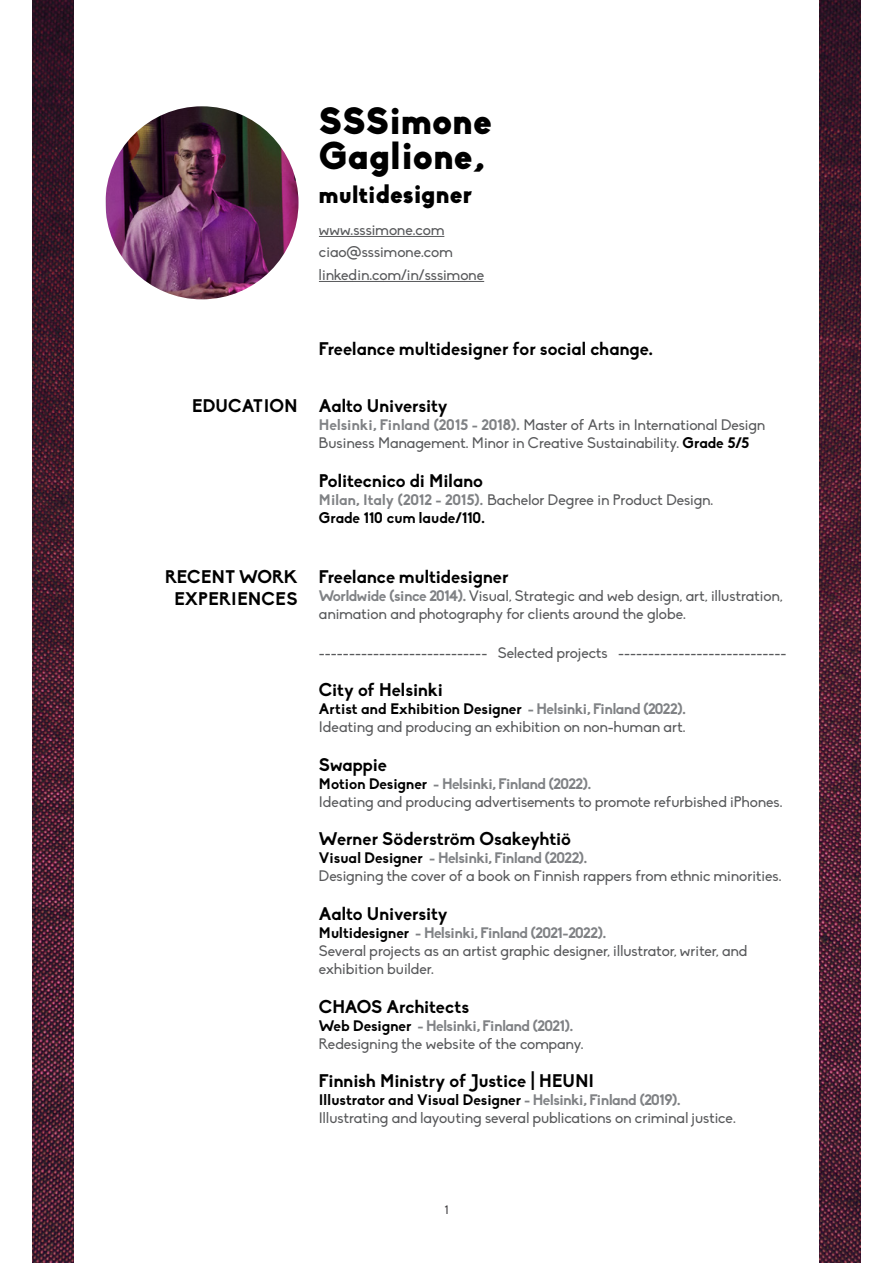
<style>
.page{position:relative;width:893px;height:1263px;background:#fff}
.page>*{position:absolute;margin:0;border:0;box-sizing:border-box;transform-origin:0 0}
.t1{font:900 37.5px/34.5px "Biko";color:#000}
.t2{font:900 25.5px "Biko";color:#000}
.t3{font:700 18px/21.6px "Biko";color:#000;text-align:center}
.t4{font:15px/18px "Biko";color:#58595b}
.t5{font:12px "Biko";color:#414042}
.s1{font-size:24px}
.s2{font-weight:700;color:#808285}
.s3{font-weight:700;color:#000}
</style>
<div class="page">
<hr style="left:319px;top:236px;width:125px;height:1px;background:#58595b">
<hr style="left:319px;top:281px;width:165px;height:1px;background:#58595b">
<img style="left:33px;top:1px;width:41px;height:1261px">
<img style="left:819px;top:1px;width:41px;height:1261px">
<img style="left:105px;top:106px;width:193px;height:193px;border-radius:97px">
<h1 class="t1" style="left:319px;top:104px;width:174px">SSSimone<br>Gaglione,</h1>
<h2 class="t2" style="left:319px;top:179px;width:155px"><span class="s1">multi</span>designer</h2>
<p class="t4" style="left:319px;top:219px;width:167px;line-height:22.5px">www.sssimone.com ciao@sssimone.com linkedin.com/in/sssimone</p>
<p class="t3" style="left:319px;top:338px;width:335px">Freelance multidesigner for social change.</p>
<p class="t3" style="left:192px;top:395px;width:257px">EDUCATION Aalto University</p>
<p class="t4" style="left:319px;top:416px;width:448px"><span class="s2">Helsinki, Finland (2015 - 2018).</span> Master of Arts in International Design<br>Business Management. Minor in Creative Sustainability. <span class="s3">Grade 5/5</span></p>
<p class="t3" style="left:319px;top:470px;width:166px">Politecnico di Milano</p>
<p class="t4" style="left:319px;top:491px;width:396px"><span class="s2">Milan, Italy (2012 - 2015).</span> Bachelor Degree in Product Design.<br><span class="s3">Grade 110 cum laude/110.</span></p>
<p class="t3" style="left:165px;top:566px;width:134px">RECENT WORK<br>EXPERIENCES</p>
<p class="t3" style="left:319px;top:566px;width:191px">Freelance multidesigner</p>
<p class="t4" style="left:319px;top:587px;width:465px"><span class="s2">Worldwide (since 2014).</span> Visual, Strategic and web design, art, illustration, animation and photography for clients around the globe.</p>
<p class="t4" style="left:319px;top:644px;width:469px">---------------------------- Selected projects ----------------------------</p>
<p class="t3" style="left:319px;top:679px;width:125px">City of Helsinki</p>
<p class="t4" style="left:319px;top:700px;width:368px"><span class="s3">Artist and Exhibition Designer</span> <span class="s2">- Helsinki, Finland (2022).<br></span>Ideating and producing an exhibition on non-human art.</p>
<p class="t3" style="left:319px;top:754px;width:70px">Swappie</p>
<p class="t4" style="left:319px;top:775px;width:465px"><span class="s3">Motion Designer</span> <span class="s2">- Helsinki, Finland (2022).<br></span>Ideating and producing advertisements to promote refurbished iPhones.</p>
<p class="t3" style="left:319px;top:828px;width:254px">Werner Söderström Osakeyhtiö</p>
<p class="t4" style="left:319px;top:849px;width:464px"><span class="s3">Visual Designer</span> <span class="s2">- Helsinki, Finland (2022).<br></span>Designing the cover of a book on Finnish rappers from ethnic minorities.</p>
<p class="t3" style="left:319px;top:903px;width:130px">Aalto University</p>
<p class="t4" style="left:319px;top:924px;width:430px"><span class="s3">Multidesigner</span> <span class="s2">- Helsinki, Finland (2021-2022).<br></span>Several projects as an artist graphic designer, illustrator, writer, and exhibition builder.</p>
<p class="t3" style="left:319px;top:996px;width:152px">CHAOS Architects</p>
<p class="t4" style="left:319px;top:1017px;width:266px"><span class="s3">Web Designer</span> <span class="s2">- Helsinki, Finland (2021).<br></span>Redesigning the website of the company.</p>
<p class="t3" style="left:319px;top:1070px;width:277px">Finnish Ministry of Justice | HEUNI</p>
<p class="t4" style="left:319px;top:1091px;width:418px"><span class="s3">Illustrator and Visual Designer</span> <span class="s2">- Helsinki, Finland (2019).<br></span>Illustrating and layouting several publications on criminal justice.</p>
<p class="t5" style="left:444px;top:1203px;width:6px">1</p>
</div>
